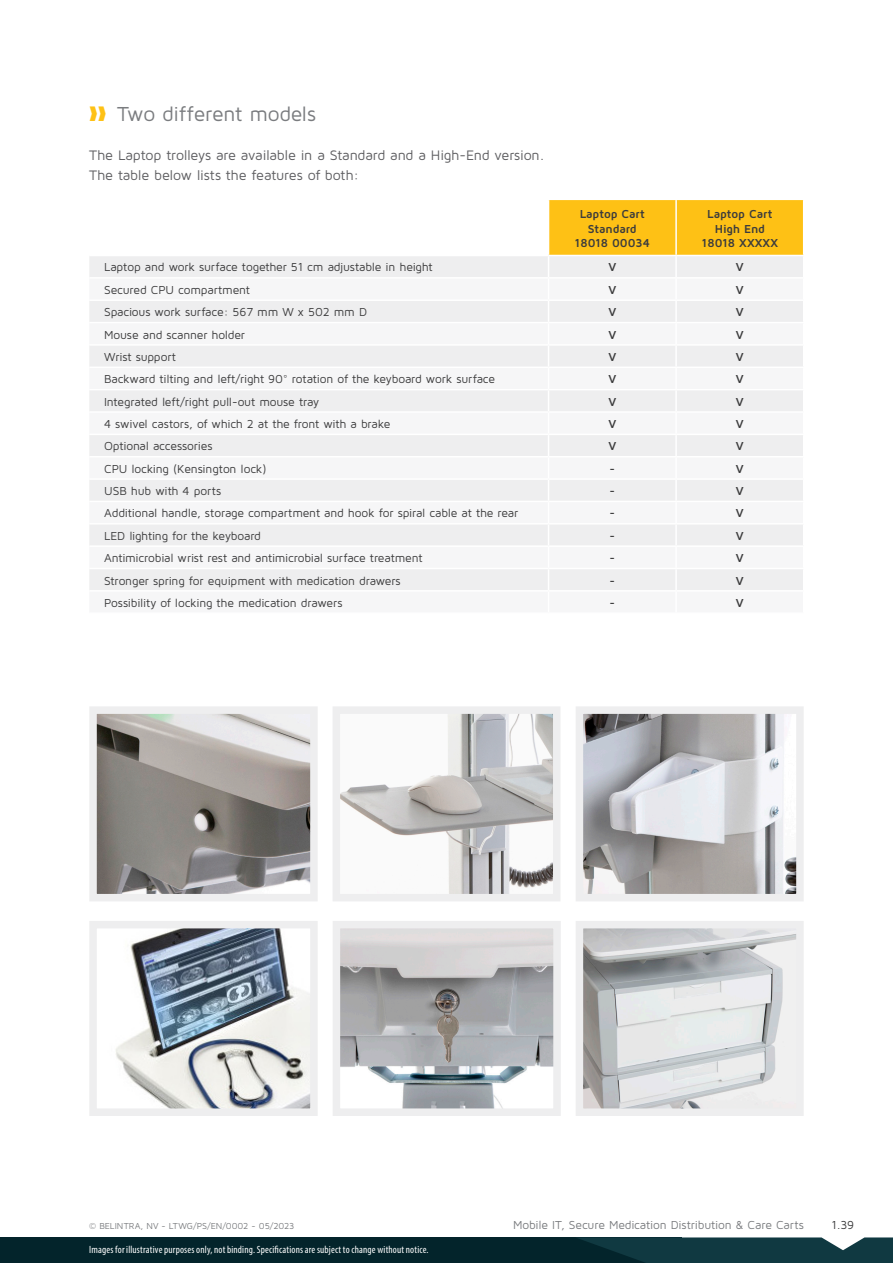
<style>
.page{position:relative;width:893px;height:1263px;background:#fff}
.page>*{position:absolute;margin:0;border:0;box-sizing:border-box;transform-origin:0 0}
.t1{font:21px "Maven Pro";letter-spacing:-.015em;color:#7a7c7f}
.main__intro_NL{font:14.25px "Maven Pro";letter-spacing:-.015em;color:#5f5f62}
.table__body_NL{font:12px "Maven Pro";letter-spacing:-.015em;color:#3c3c3d}
.table__body_NL-2{font:700 12px/14.4px "Maven Pro";letter-spacing:-.005em;color:#3c3c3d;text-align:center}
.t2{font:12px "Maven Pro";letter-spacing:-.015em;color:#7a7c7f}
.t3{font:condensed 10.5px "Myriad Pro";letter-spacing:.015em;color:#fff}
.Paragraph_Style_2{font:9px "Maven Pro";letter-spacing:-.005em;color:#7a7c7f}
.s1{color:#fec115}
</style>
<div class="page">
<img style="left:98px;top:715px;width:211px;height:177px">
<div style="left:89px;top:706px;width:229px;height:195px;border:8px solid #eeeeef"></div>
<img style="left:116px;top:930px;width:193px;height:177px">
<div style="left:89px;top:921px;width:229px;height:195px;border:8px solid #eeeeef"></div>
<img style="left:342px;top:930px;width:210px;height:177px">
<div style="left:333px;top:921px;width:228px;height:195px;border:8px solid #eeeeef"></div>
<img style="left:585px;top:930px;width:210px;height:177px">
<div style="left:576px;top:921px;width:228px;height:195px;border:8px solid #eeeeef"></div>
<img style="left:585px;top:715px;width:210px;height:177px">
<div style="left:576px;top:706px;width:228px;height:195px;border:8px solid #eeeeef"></div>
<img style="left:342px;top:715px;width:209px;height:177px">
<div style="left:333px;top:706px;width:227px;height:195px;border:8px solid #eeeeef"></div>
<div style="left:0;top:1237px;width:682px;height:26px;background:#03242b"></div>
<svg style="left:577px;top:1237px;width:316px;height:26px"></svg>
<div style="left:89px;top:256px;width:459px;height:21px;background:#eeeeef"></div>
<div style="left:89px;top:301px;width:459px;height:289px;background:#eeeeef"></div>
<svg style="left:548px;top:200px;width:255px;height:390px"></svg>
<hr style="left:89px;top:255px;width:460px;height:1px;background:#fff">
<hr style="left:89px;top:277px;width:460px;height:2px;background:#fff">
<hr style="left:549px;top:277px;width:127px;height:2px;background:#fff">
<hr style="left:676px;top:277px;width:128px;height:2px;background:#fff">
<hr style="left:89px;top:299px;width:460px;height:2px;background:#fff">
<hr style="left:549px;top:299px;width:127px;height:2px;background:#fff">
<hr style="left:676px;top:299px;width:128px;height:2px;background:#fff">
<hr style="left:89px;top:322px;width:460px;height:1px;background:#fff">
<hr style="left:549px;top:322px;width:127px;height:1px;background:#fff">
<hr style="left:676px;top:322px;width:128px;height:1px;background:#fff">
<hr style="left:89px;top:344px;width:460px;height:2px;background:#fff">
<hr style="left:549px;top:344px;width:127px;height:2px;background:#fff">
<hr style="left:676px;top:344px;width:128px;height:2px;background:#fff">
<hr style="left:89px;top:366px;width:460px;height:2px;background:#fff">
<hr style="left:549px;top:366px;width:127px;height:2px;background:#fff">
<hr style="left:676px;top:366px;width:128px;height:2px;background:#fff">
<hr style="left:89px;top:389px;width:460px;height:1px;background:#fff">
<hr style="left:549px;top:389px;width:127px;height:1px;background:#fff">
<hr style="left:676px;top:389px;width:128px;height:1px;background:#fff">
<hr style="left:89px;top:411px;width:460px;height:2px;background:#fff">
<hr style="left:549px;top:411px;width:127px;height:2px;background:#fff">
<hr style="left:676px;top:411px;width:128px;height:2px;background:#fff">
<hr style="left:89px;top:434px;width:460px;height:1px;background:#fff">
<hr style="left:549px;top:434px;width:127px;height:1px;background:#fff">
<hr style="left:676px;top:434px;width:128px;height:1px;background:#fff">
<hr style="left:89px;top:456px;width:460px;height:1px;background:#fff">
<hr style="left:549px;top:456px;width:127px;height:1px;background:#fff">
<hr style="left:676px;top:456px;width:128px;height:1px;background:#fff">
<hr style="left:89px;top:478px;width:460px;height:2px;background:#fff">
<hr style="left:549px;top:478px;width:127px;height:2px;background:#fff">
<hr style="left:676px;top:478px;width:128px;height:2px;background:#fff">
<hr style="left:89px;top:501px;width:460px;height:1px;background:#fff">
<hr style="left:549px;top:501px;width:127px;height:1px;background:#fff">
<hr style="left:676px;top:501px;width:128px;height:1px;background:#fff">
<hr style="left:89px;top:523px;width:460px;height:1px;background:#fff">
<hr style="left:549px;top:523px;width:127px;height:1px;background:#fff">
<hr style="left:676px;top:523px;width:128px;height:1px;background:#fff">
<hr style="left:89px;top:545px;width:460px;height:2px;background:#fff">
<hr style="left:549px;top:545px;width:127px;height:2px;background:#fff">
<hr style="left:676px;top:545px;width:128px;height:2px;background:#fff">
<hr style="left:89px;top:568px;width:460px;height:1px;background:#fff">
<hr style="left:549px;top:568px;width:127px;height:1px;background:#fff">
<hr style="left:676px;top:568px;width:128px;height:1px;background:#fff">
<hr style="left:548px;top:201px;width:1px;height:54px;background:#fff">
<hr style="left:675px;top:200px;width:2px;height:55px;background:#fff">
<hr style="left:549px;top:255px;width:127px;height:1px;background:#fff">
<hr style="left:676px;top:255px;width:128px;height:1px;background:#fff">
<p class="t1" style="left:89px;top:101px;width:228px"><span class="s1">❱❱</span> Two different models</p>
<p class="main__intro_NL" style="left:89px;top:147px;width:457px">The Laptop trolleys are available in a Standard and a High-End version.</p>
<p class="main__intro_NL" style="left:89px;top:166px;width:271px">The table below lists the features of both:</p>
<p class="table__body_NL-2" style="left:580px;top:206px;width:67px">Laptop Cart</p>
<p class="table__body_NL-2" style="left:575px;top:221px;width:77px">Standard<br>18018 00034</p>
<p class="table__body_NL-2" style="left:702px;top:206px;width:78px">Laptop Cart<br>High End<br>18018 XXXXX</p>
<p class="table__body_NL" style="left:104px;top:260px;width:330px">Laptop and work surface together 51 cm adjustable in height</p>
<p class="table__body_NL-2" style="left:608px;top:260px;width:9px">V</p>
<p class="table__body_NL-2" style="left:736px;top:260px;width:9px">V</p>
<p class="table__body_NL" style="left:104px;top:282px;width:147px">Secured CPU compartment</p>
<p class="table__body_NL-2" style="left:608px;top:282px;width:9px">V</p>
<p class="table__body_NL-2" style="left:736px;top:282px;width:9px">V</p>
<p class="table__body_NL" style="left:104px;top:305px;width:264px">Spacious work surface: 567 mm W x 502 mm D</p>
<p class="table__body_NL-2" style="left:608px;top:304px;width:9px">V</p>
<p class="table__body_NL-2" style="left:736px;top:304px;width:9px">V</p>
<p class="table__body_NL" style="left:104px;top:327px;width:142px">Mouse and scanner holder</p>
<p class="table__body_NL-2" style="left:608px;top:327px;width:9px">V</p>
<p class="table__body_NL-2" style="left:736px;top:327px;width:9px">V</p>
<p class="table__body_NL" style="left:104px;top:349px;width:73px">Wrist support</p>
<p class="table__body_NL-2" style="left:608px;top:349px;width:9px">V</p>
<p class="table__body_NL-2" style="left:736px;top:349px;width:9px">V</p>
<p class="table__body_NL" style="left:104px;top:372px;width:392px">Backward tilting and left/right 90° rotation of the keyboard work surface</p>
<p class="table__body_NL-2" style="left:608px;top:371px;width:9px">V</p>
<p class="table__body_NL-2" style="left:736px;top:371px;width:9px">V</p>
<p class="table__body_NL" style="left:104px;top:394px;width:217px">Integrated left/right pull-out mouse tray</p>
<p class="table__body_NL-2" style="left:608px;top:394px;width:9px">V</p>
<p class="table__body_NL-2" style="left:736px;top:394px;width:9px">V</p>
<p class="table__body_NL" style="left:104px;top:416px;width:288px">4 swivel castors, of which 2 at the front with a brake</p>
<p class="table__body_NL-2" style="left:608px;top:416px;width:9px">V</p>
<p class="table__body_NL-2" style="left:736px;top:416px;width:9px">V</p>
<p class="table__body_NL" style="left:104px;top:439px;width:110px">Optional accessories</p>
<p class="table__body_NL-2" style="left:608px;top:439px;width:9px">V</p>
<p class="table__body_NL-2" style="left:736px;top:439px;width:9px">V</p>
<p class="table__body_NL" style="left:104px;top:461px;width:164px">CPU locking (Kensington lock)</p>
<p class="table__body_NL-2" style="left:609px;top:461px;width:7px">-</p>
<p class="table__body_NL-2" style="left:736px;top:461px;width:9px">V</p>
<p class="table__body_NL" style="left:104px;top:483px;width:118px">USB hub with 4 ports</p>
<p class="table__body_NL-2" style="left:609px;top:483px;width:7px">-</p>
<p class="table__body_NL-2" style="left:736px;top:483px;width:9px">V</p>
<p class="table__body_NL" style="left:104px;top:506px;width:416px">Additional handle, storage compartment and hook for spiral cable at the rear</p>
<p class="table__body_NL-2" style="left:609px;top:506px;width:7px">-</p>
<p class="table__body_NL-2" style="left:736px;top:506px;width:9px">V</p>
<p class="table__body_NL" style="left:104px;top:528px;width:158px">LED lighting for the keyboard</p>
<p class="table__body_NL-2" style="left:609px;top:528px;width:7px">-</p>
<p class="table__body_NL-2" style="left:736px;top:528px;width:9px">V</p>
<p class="table__body_NL" style="left:104px;top:550px;width:320px">Antimicrobial wrist rest and antimicrobial surface treatment</p>
<p class="table__body_NL-2" style="left:609px;top:550px;width:7px">-</p>
<p class="table__body_NL-2" style="left:736px;top:550px;width:9px">V</p>
<p class="table__body_NL" style="left:104px;top:573px;width:298px">Stronger spring for equipment with medication drawers</p>
<p class="table__body_NL-2" style="left:609px;top:573px;width:7px">-</p>
<p class="table__body_NL-2" style="left:736px;top:573px;width:9px">V</p>
<p class="table__body_NL" style="left:104px;top:595px;width:240px">Possibility of locking the medication drawers</p>
<p class="table__body_NL-2" style="left:609px;top:595px;width:7px">-</p>
<p class="table__body_NL-2" style="left:736px;top:595px;width:9px">V</p>
<p class="Paragraph_Style_2" style="left:89px;top:1220px;width:207px">© BELINTRA, NV - LTWG/PS/EN/0002 - 05/2023</p>
<p class="t3" style="left:89px;top:1244px;width:341px">Images for illustrative purposes only, not binding. Specifications are subject to change without notice.</p>
<p class="t2" style="left:513px;top:1217px;width:292px">Mobile IT, Secure Medication Distribution &amp; Care Carts</p>
<p class="table__body_NL" style="left:831px;top:1217px;width:24px">1.39</p>
</div>
